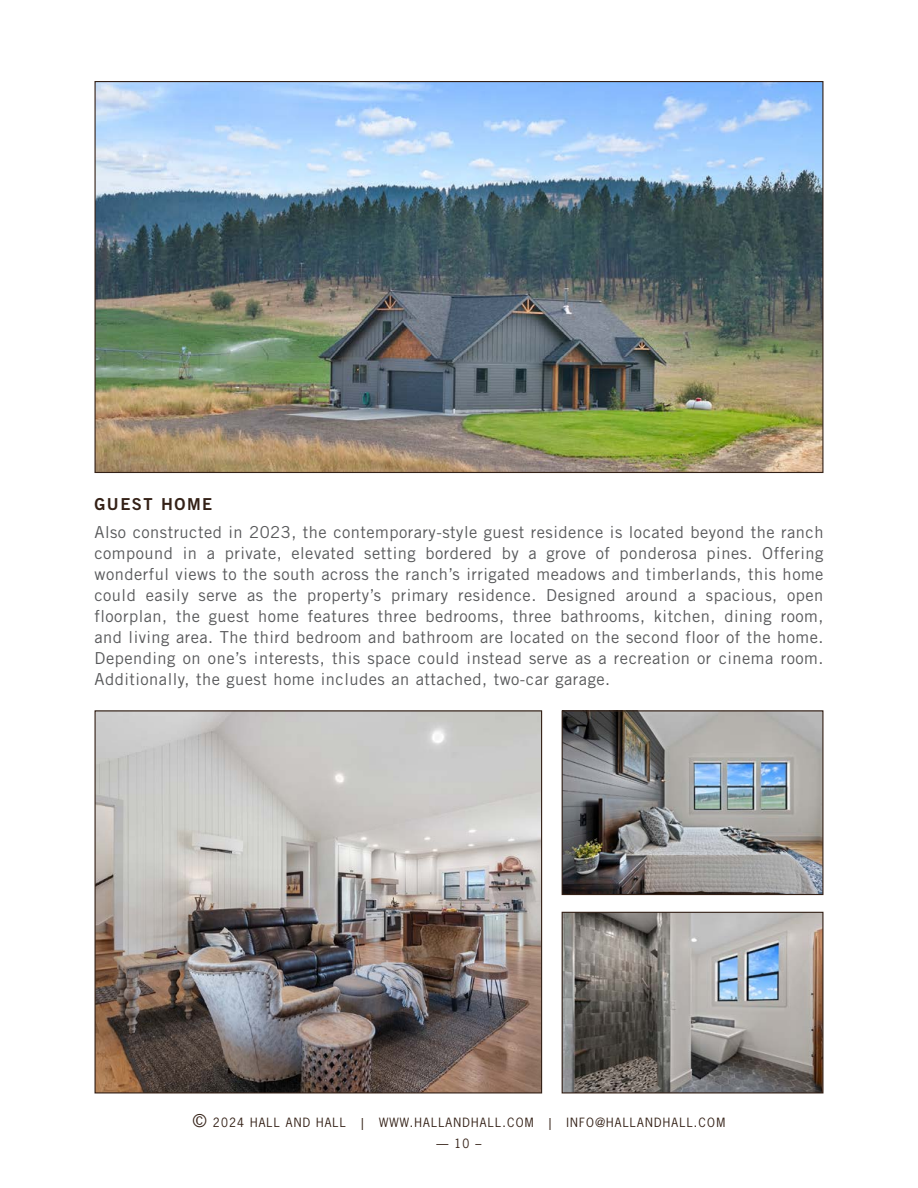
<style>
.page{position:relative;width:918px;height:1188px;background:#fff}
.page>*{position:absolute;margin:0;border:0;box-sizing:border-box;transform-origin:0 0}
.t1{font:16.5px/21px "Trade Gothic LT Std";letter-spacing:.03em;color:#58595b;text-align:justify}
.t2{font:16.5px "Trade Gothic LT Std Bd 2";letter-spacing:.09em;color:#342117}
.t3{font:12px "News Gothic Std";letter-spacing:.1em;color:#342117}
.s1{font-size:16.5px}
</style>
<div class="page">
<img style="left:96px;top:83px;width:726px;height:388px">
<img style="left:96px;top:712px;width:444px;height:380px">
<img style="left:564px;top:712px;width:258px;height:181px">
<div style="left:562px;top:710px;width:262px;height:185px;border:1px solid #342117"></div>
<img style="left:564px;top:914px;width:258px;height:178px">
<div style="left:562px;top:912px;width:262px;height:182px;border:1px solid #342117"></div>
<p class="t2" style="left:94px;top:494px;width:119px">GUEST HOME</p>
<p class="t1" style="left:94px;top:522px;width:731px">Also constructed in 2023, the contemporary-style guest residence is located beyond the ranch compound in a private, elevated setting bordered by a grove of ponderosa pines. Offering wonderful views to the south across the ranch’s irrigated meadows and timberlands, this home could easily serve as the property’s primary residence. Designed around a spacious, open floorplan, the guest home features three bedrooms, three bathrooms, kitchen, dining room, and living area. The third bedroom and bathroom are located on the second floor of the home.<br>Depending on one’s interests, this space could instead serve as a recreation or cinema room.<br>Additionally, the guest home includes an attached, two-car garage.</p>
<p class="t3" style="left:193px;top:1115px;width:155px"><span class="s1">©</span> 2024 HALL AND HALL</p>
<p class="t3" style="left:361px;top:1115px;width:4px">|</p>
<p class="t3" style="left:379px;top:1115px;width:156px">WWW.HALLANDHALL.COM</p>
<p class="t3" style="left:549px;top:1115px;width:4px">|</p>
<p class="t3" style="left:567px;top:1115px;width:160px">INFO@HALLANDHALL.COM</p>
<p class="t3" style="left:437px;top:1135px;width:46px">— 10 –</p>
</div>
